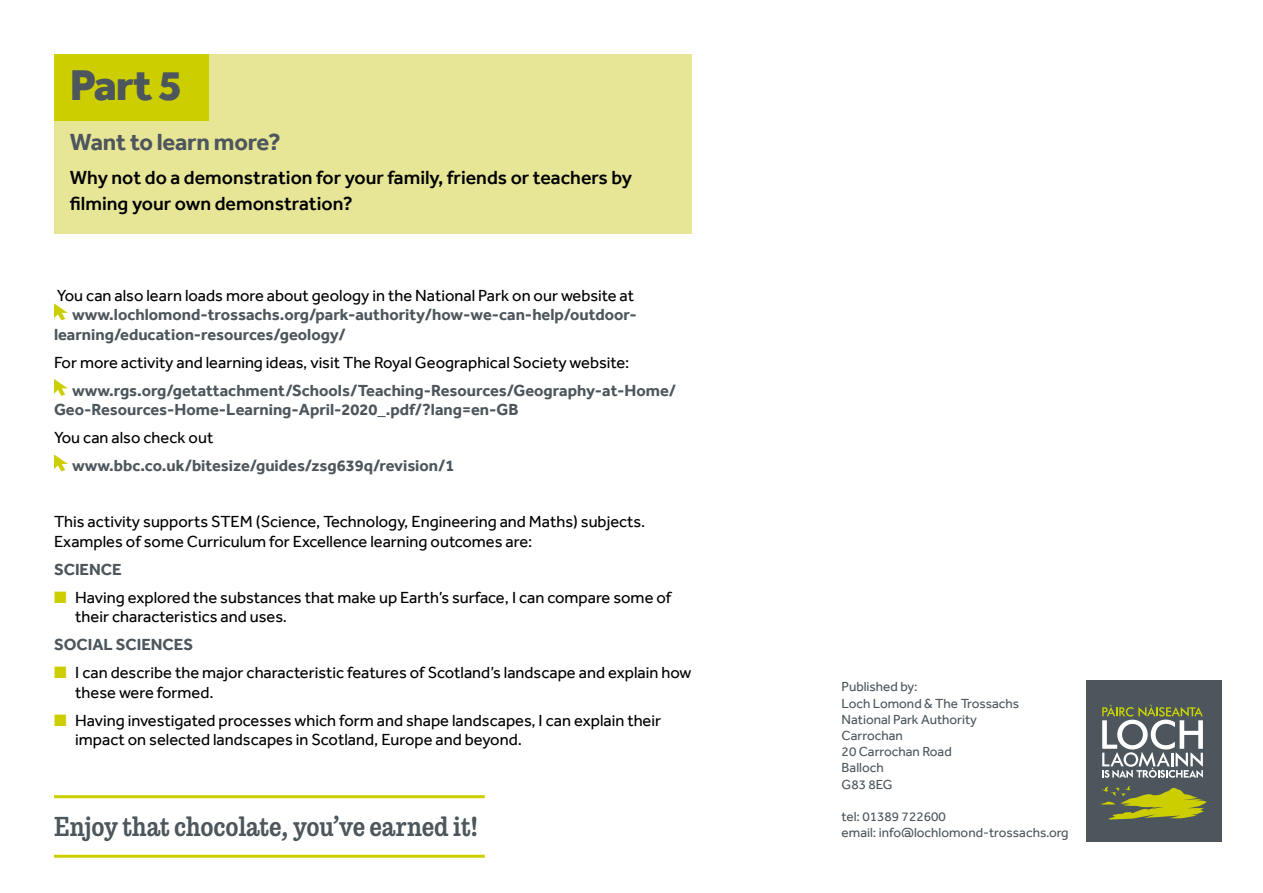
<style>
.page{position:relative;width:1263px;height:893px;background:#fff}
.page>*{position:absolute;margin:0;border:0;box-sizing:border-box;transform-origin:0 0}
.t1{font:800 44.25px "Effra";color:#4c565c}
.t2{font:500 25.5px "Trevor";letter-spacing:-.005em;color:#4c565c}
.t3{font:700 24px "Effra";letter-spacing:-.01em;color:#4c565c}
.t4{font:500 19.5px/25.5px "Effra";color:#000}
.t5{font:16.5px/19.5px "Effra";color:#000}
.t6{font:700 16.5px/19.5px "Effra";color:#4c565c}
.t7{font:13.5px/16.2px "Effra";color:#4c565c}
.s1{color:#cdce00}
</style>
<div class="page">
<svg style="left:54px;top:303px;width:14px;height:17px"></svg>
<svg style="left:54px;top:379px;width:14px;height:17px"></svg>
<svg style="left:54px;top:454px;width:14px;height:17px"></svg>
<div style="left:54px;top:54px;width:637px;height:180px;background:#e7e697"></div>
<div style="left:54px;top:54px;width:155px;height:66px;background:#cdce00"></div>
<hr style="left:54px;top:795px;width:431px;height:3px;background:#cdce00">
<hr style="left:54px;top:855px;width:431px;height:3px;background:#cdce00">
<div style="left:1086px;top:681px;width:135px;height:161px;background:#4c565c"></div>
<svg style="left:1101px;top:786px;width:106px;height:33px"></svg>
<svg style="left:1102px;top:705px;width:101px;height:73px"></svg>
<h1 class="t1" style="left:70px;top:59px;width:115px">Part 5</h1>
<h3 class="t3" style="left:70px;top:128px;width:212px">Want to learn more?</h3>
<p class="t4" style="left:70px;top:165px;width:564px">Why not do a demonstration for your family, friends or teachers by filming your own demonstration?</p>
<p class="t5" style="left:57px;top:285px;width:579px">You can also learn loads more about geology in the National Park on our website at</p>
<p class="t6" style="left:54px;top:305px;width:584px;text-indent:18px">www.lochlomond-trossachs.org/park-authority/how-we-can-help/outdoor&shy;learning/education-resources/geology/</p>
<p class="t5" style="left:54px;top:352px;width:577px">For more activity and learning ideas, visit The Royal Geographical Society website:</p>
<p class="t6" style="left:54px;top:380px;width:624px;text-indent:18px">www.rgs.org/getattachment/Schools/Teaching-Resources/Geography-at-Home/<br>Geo-Resources-Home-Learning-April-2020_.pdf/?lang=en-GB</p>
<p class="t5" style="left:54px;top:428px;width:161px">You can also check out</p>
<p class="t6" style="left:72px;top:456px;width:384px">www.bbc.co.uk/bitesize/guides/zsg639q/revision/1</p>
<p class="t5" style="left:54px;top:512px;width:593px">This activity supports STEM (Science, Technology, Engineering and Maths) subjects.<br>Examples of some Curriculum for Excellence learning outcomes are:</p>
<p class="t6" style="left:54px;top:559px;width:69px">SCIENCE</p>
<p class="t5" style="left:75px;top:587px;width:598px;text-indent:-21px"><span class="s1">■</span> Having explored the substances that make up Earth’s surface, I can compare some of their characteristics and uses.</p>
<p class="t6" style="left:54px;top:635px;width:141px">SOCIAL SCIENCES</p>
<p class="t5" style="left:75px;top:663px;width:618px;text-indent:-21px"><span class="s1">■</span> I can describe the major characteristic features of Scotland’s landscape and explain how these were formed.</p>
<p class="t5" style="left:75px;top:710px;width:587px;text-indent:-21px"><span class="s1">■</span> Having investigated processes which form and shape landscapes, I can explain their impact on selected landscapes in Scotland, Europe and beyond.</p>
<h2 class="t2" style="left:54px;top:808px;width:426px">Enjoy that chocolate, you’ve earned it!</h2>
<p class="t7" style="left:842px;top:679px;width:179px">Published by:<br>Loch Lomond &amp; The Trossachs<br>National Park Authority<br>Carrochan<br>20 Carrochan Road<br>Balloch<br>G83 8EG</p>
<p class="t7" style="left:842px;top:808px;width:229px">tel: 01389 722600<br>email: info@lochlomond-trossachs.org</p>
</div>
